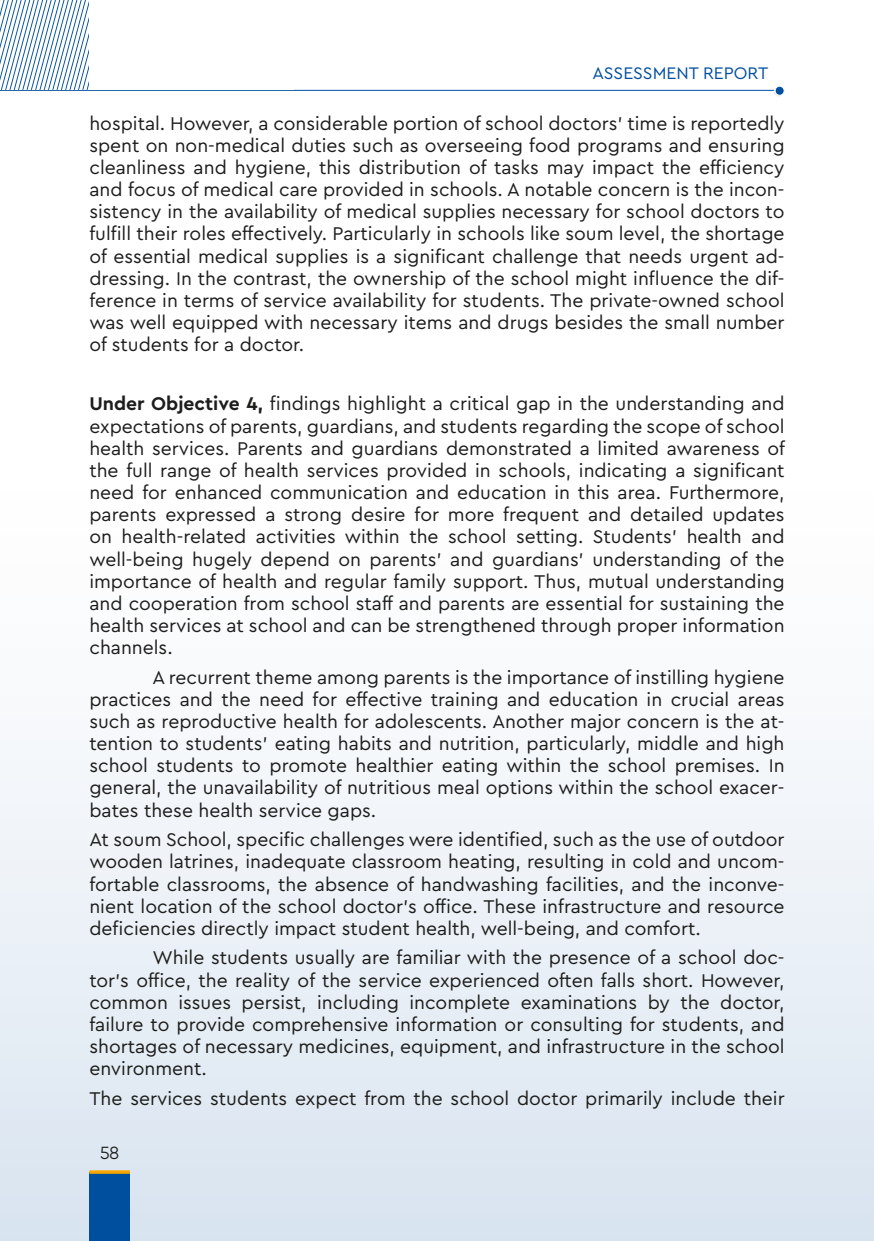
<style>
.page{position:relative;width:874px;height:1241px;background:#fff}
.page>*{position:absolute;margin:0;border:0;box-sizing:border-box;transform-origin:0 0}
.t1{font:19.25px/22.1px "Cera Pro";color:#1d1d1b;text-align:justify}
.t2{font:17.5px "Cera Pro";color:#004f9f}
.t3{font:17.5px "GIP";color:#1d1d1b}
.s1{font-weight:700}
</style>
<div class="page">
<div style="left:0;top:461px;width:873px;height:779px;background:linear-gradient(to bottom,#fff,#dae5f1)"></div>
<hr style="left:0;top:90px;width:779px;height:1px;background:#004f9f">
<div style="left:773px;top:86px;width:10px;height:10px;border:1px solid #ededed;border-radius:50%"></div>
<div style="left:774px;top:86px;width:9px;height:9px;background:#004f9f;border-radius:50%"></div>
<div style="left:774px;top:86px;width:10px;height:10px;border:1px solid #fff;border-radius:50%"></div>
<svg style="left:0;top:0;width:204px;height:91px"></svg>
<div style="left:89px;top:0;width:205px;height:90px;background:#fff"></div>
<div style="left:89px;top:1172px;width:41px;height:68px;background:#004f9f"></div>
<hr style="left:89px;top:1170px;width:41px;height:3px;background:#f7a600">
<p class="t2" style="left:592px;top:62px;width:177px">ASSESSMENT REPORT</p>
<p class="t1" style="left:89px;top:111px;width:696px">hospital. However, a considerable portion of school doctors’ time is reportedly spent on non-medical duties such as overseeing food programs and ensuring cleanliness and hygiene, this distribution of tasks may impact the efficiency and focus of medical care provided in schools. A notable concern is the incon&shy;sistency in the availability of medical supplies necessary for school doctors to fulfill their roles effectively. Particularly in schools like soum level, the shortage of essential medical supplies is a significant challenge that needs urgent ad&shy;dressing. In the contrast, the ownership of the school might influence the dif&shy;ference in terms of service availability for students. The private-owned school was well equipped with necessary items and drugs besides the small number of students for a doctor.</p>
<p class="t1" style="left:89px;top:392px;width:697px"><span class="s1">Under Objective 4,</span> findings highlight a critical gap in the understanding and expectations of parents, guardians, and students regarding the scope of school health services. Parents and guardians demonstrated a limited awareness of the full range of health services provided in schools, indicating a significant need for enhanced communication and education in this area. Furthermore, parents expressed a strong desire for more frequent and detailed updates on health-related activities within the school setting. Students’ health and well-being hugely depend on parents’ and guardians’ understanding of the importance of health and regular family support. Thus, mutual understanding and cooperation from school staff and parents are essential for sustaining the health services at school and can be strengthened through proper information channels.</p>
<p class="t1" style="left:89px;top:665px;width:696px;text-indent:63px">A recurrent theme among parents is the importance of instilling hygiene practices and the need for effective training and education in crucial areas such as reproductive health for adolescents. Another major concern is the at&shy;tention to students’ eating habits and nutrition, particularly, middle and high school students to promote healthier eating within the school premises. In general, the unavailability of nutritious meal options within the school exacer&shy;bates these health service gaps.</p>
<p class="t1" style="left:89px;top:827px;width:696px">At soum School, specific challenges were identified, such as the use of outdoor wooden latrines, inadequate classroom heating, resulting in cold and uncom&shy;fortable classrooms, the absence of handwashing facilities, and the inconve&shy;nient location of the school doctor’s office. These infrastructure and resource deficiencies directly impact student health, well-being, and comfort.</p>
<p class="t1" style="left:89px;top:945px;width:696px;text-indent:63px">While students usually are familiar with the presence of a school doc&shy;tor’s office, the reality of the service experienced often falls short. However, common issues persist, including incomplete examinations by the doctor, failure to provide comprehensive information or consulting for students, and shortages of necessary medicines, equipment, and infrastructure in the school environment.</p>
<p class="t1" style="left:89px;top:1086px;width:696px">The services students expect from the school doctor primarily include their</p>
<p class="t3" style="left:100px;top:1141px;width:21px">58</p>
</div>
